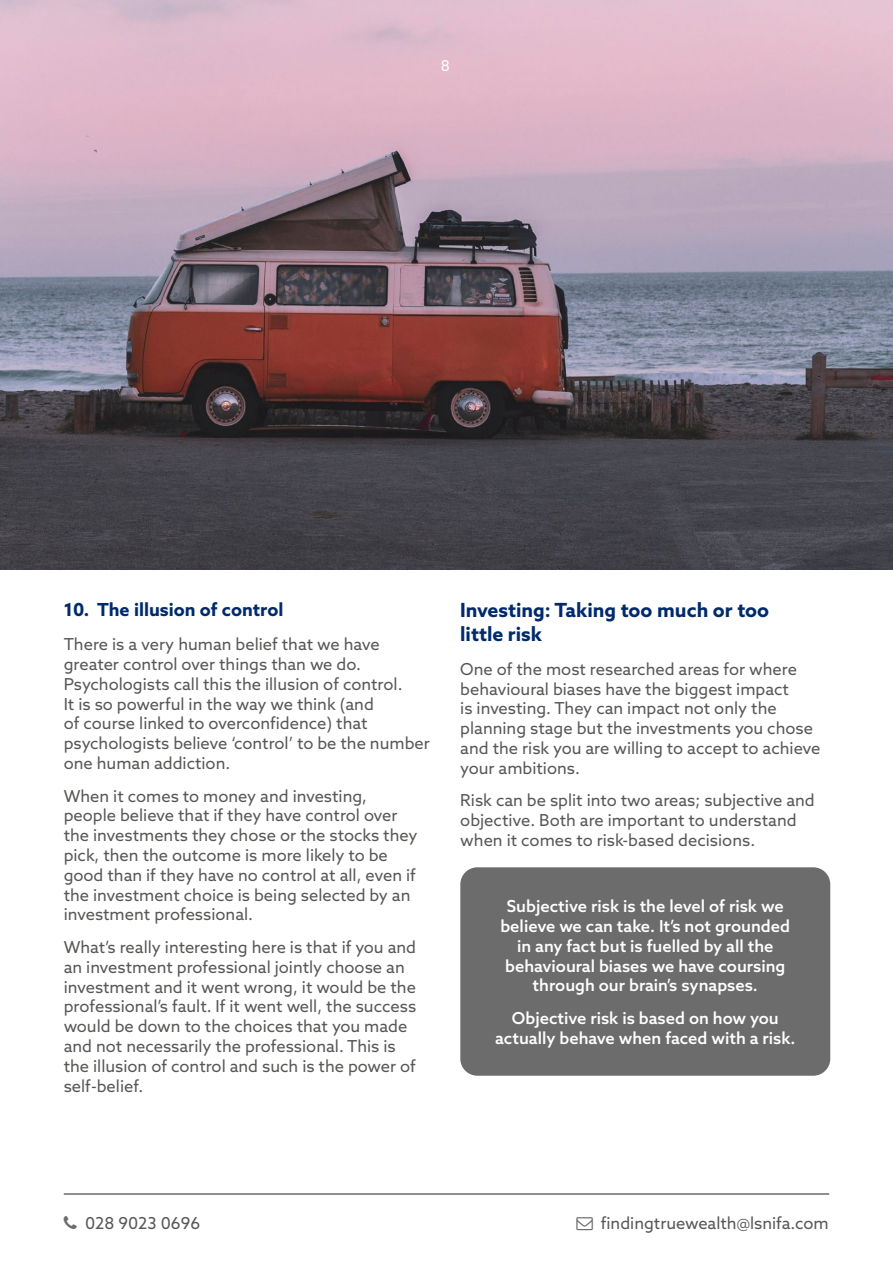
<style>
.page{position:relative;width:893px;height:1263px;background:#fff}
.page>*{position:absolute;margin:0;border:0;box-sizing:border-box;transform-origin:0 0}
.t1{font:700 19.5px/23.4px "Azo Sans";color:#002a6c}
.t2{font:700 18px "Azo Sans";color:#002a6c}
.t3{font:16.5px/19.8px "Azo Sans";color:#575756}
.t4{font:500 16.5px/19.8px "Azo Sans";color:#fff;text-align:center}
.t5{font:15px "Azo Sans";color:#fff}
</style>
<div class="page">
<img style="left:0;top:0;width:893px;height:570px">
<div style="left:460px;top:867px;width:370px;height:209px;background:#6c6c6c;border-radius:17px"></div>
<hr style="left:64px;top:1193px;width:765px;height:2px;background:#6c6c6c">
<p class="t5" style="left:441px;top:56px;width:11px">8</p>
<p class="t2" style="left:64px;top:598px;width:221px">10. The illusion of control</p>
<p class="t3" style="left:64px;top:634px;width:368px">There is a very human belief that we have greater control over things than we do.<br>Psychologists call this the illusion of control.<br>It is so powerful in the way we think (and<br>of course linked to overconfidence) that psychologists believe ‘control’ to be the number one human addiction.</p>
<p class="t3" style="left:64px;top:786px;width:355px">When it comes to money and investing, people believe that if they have control over the investments they chose or the stocks they pick, then the outcome is more likely to be good than if they have no control at all, even if the investment choice is being selected by an investment professional.</p>
<p class="t3" style="left:64px;top:937px;width:354px">What’s really interesting here is that if you and an investment professional jointly choose an investment and it went wrong, it would be the professional’s fault. If it went well, the success would be down to the choices that you made and not necessarily the professional. This is the illusion of control and such is the power of self-belief.</p>
<p class="t1" style="left:460px;top:598px;width:310px">Investing: Taking too much or too little risk</p>
<p class="t3" style="left:460px;top:659px;width:362px">One of the most researched areas for where behavioural biases have the biggest impact<br>is investing. They can impact not only the planning stage but the investments you chose and the risk you are willing to accept to achieve your ambitions.</p>
<p class="t3" style="left:460px;top:790px;width:356px">Risk can be split into two areas; subjective and objective. Both are important to understand when it comes to risk-based decisions.</p>
<p class="t4" style="left:500px;top:896px;width:291px">Subjective risk is the level of risk we believe we can take. It’s not grounded in any fact but is fuelled by all the behavioural biases we have coursing through our brain’s synapses.</p>
<p class="t4" style="left:495px;top:1008px;width:302px">Objective risk is based on how you actually behave when faced with a risk.</p>
<p class="t3" style="left:85px;top:1213px;width:117px">028 9023 0696</p>
<p class="t3" style="left:601px;top:1213px;width:229px">findingtruewealth@lsnifa.com</p>
</div>
